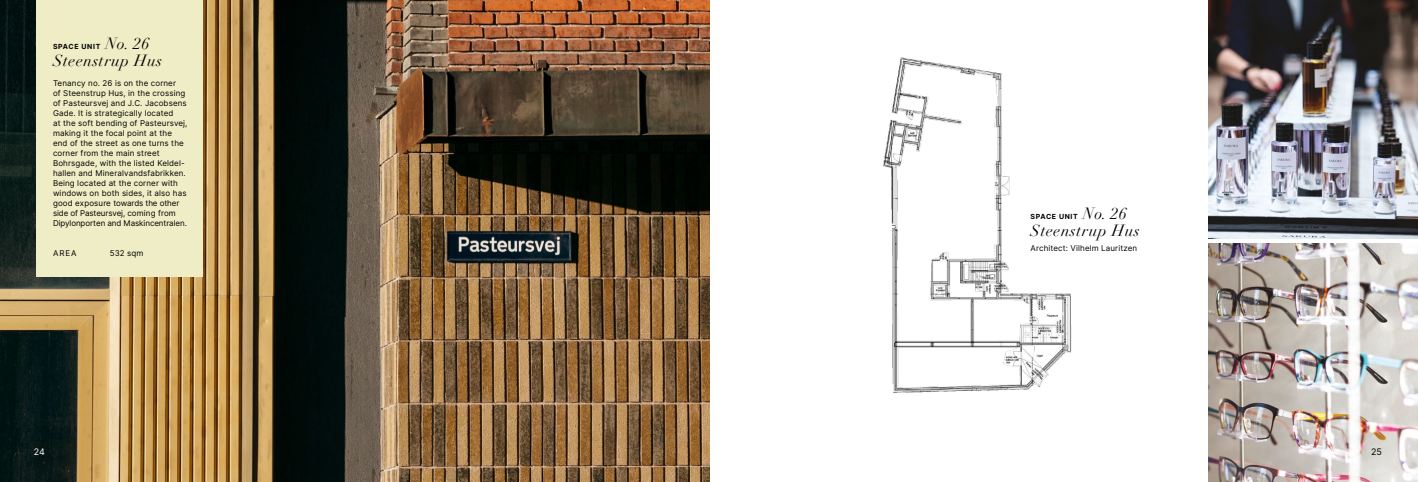
<style>
.page{position:relative;width:1418px;height:482px;background:#fff}
.page>*{position:absolute;margin:0;border:0;box-sizing:border-box;transform-origin:0 0}
.t1{font:italic 16px/17px "Didot";letter-spacing:.04em;color:#000}
.t2{font:9px "Inter";color:#fff}
.t3{font:9px "Inter";color:#000}
.t4{font:8px/10px "Inter";letter-spacing:.015em;color:#000}
.t5{font:700 7px "Inter";letter-spacing:.09em;color:#000}
</style>
<div class="page">
<img style="left:0;top:0;width:709px;height:482px">
<img style="left:1208px;top:0;width:209px;height:238px">
<img style="left:1208px;top:244px;width:209px;height:238px">
<img style="left:883px;top:57px;width:189px;height:336px">
<div style="left:36px;top:0;width:167px;height:276px;background:#eeedc6"></div>
<h1 class="t1" style="left:53px;top:35px;width:111px;text-indent:52px">No. 26<br>Steenstrup Hus</h1>
<p class="t4" style="left:53px;top:78px;width:136px">Tenancy no. 26 is on the corner<br>of Steenstrup Hus, in the crossing of Pasteursvej and J.C. Jacobsens Gade. It is strategically located<br>at the soft bending of Pasteursvej, making it the focal point at the end of the street as one turns the corner from the main street Bohrsgade, with the listed Keldel&shy;hallen and Mineralvandsfabrikken.<br>Being located at the corner with windows on both sides, it also has good exposure towards the other side of Pasteursvej, coming from Dipylonporten and Maskincentralen.</p>
<p class="t4" style="left:53px;top:248px;width:25px">AREA</p>
<p class="t4" style="left:110px;top:248px;width:35px">532 sqm</p>
<p class="t5" style="left:53px;top:41px;width:49px">SPACE UNIT</p>
<h1 class="t1" style="left:1030px;top:205px;width:111px;text-indent:52px">No. 26<br>Steenstrup Hus</h1>
<p class="t5" style="left:1030px;top:212px;width:49px">SPACE UNIT</p>
<p class="t4" style="left:1030px;top:243px;width:108px">Architect: Vilhelm Lauritzen</p>
<p class="t2" style="left:34px;top:445px;width:13px">24</p>
<p class="t3" style="left:1370px;top:445px;width:12px">25</p>
</div>
